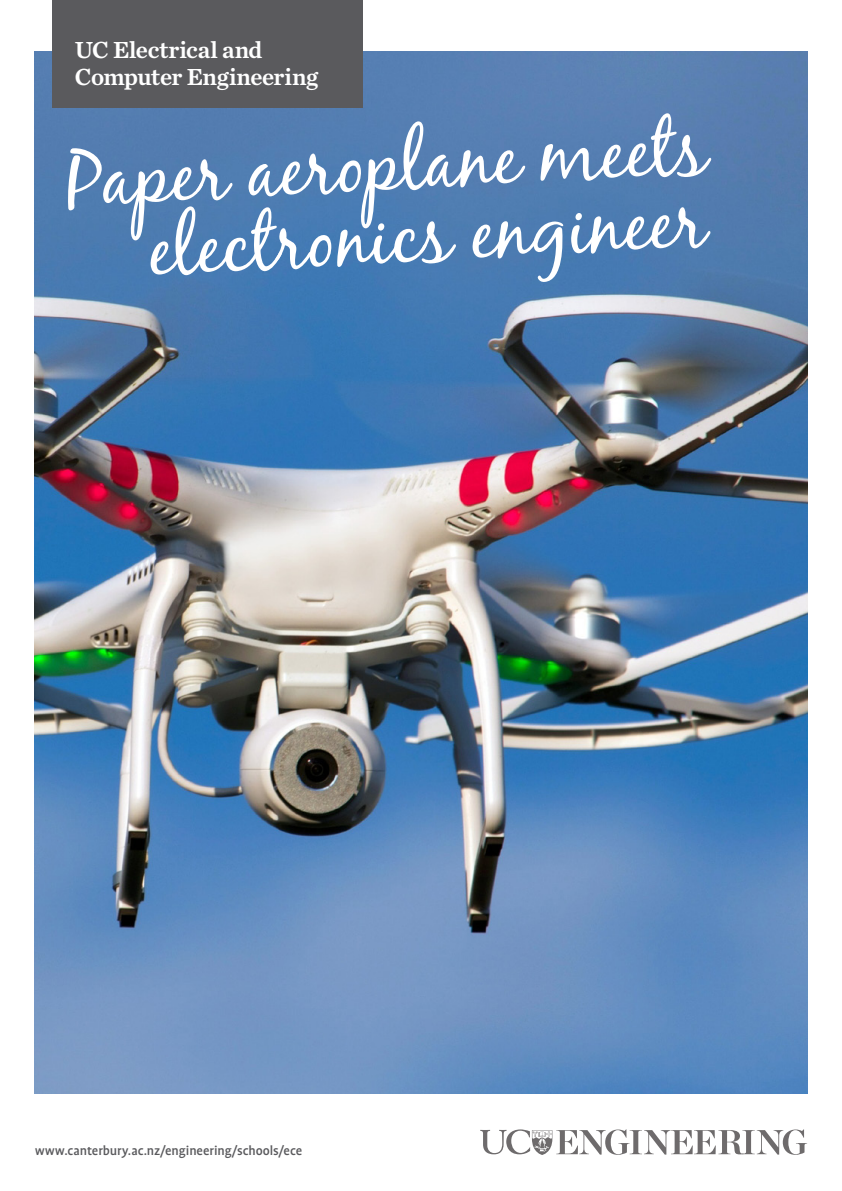
<style>
.page{position:relative;width:842px;height:1191px;background:#fff}
.page>*{position:absolute;margin:0;border:0;box-sizing:border-box;transform-origin:0 0}
.heading{font:78.6px/72.9px "Black Jack";color:#fff;text-align:right}
.t1{font:24.3px/27.2px "Chronicle Text G4 Semi";letter-spacing:-.015em;color:#fff}
.t2{font:500 14.3px "Profile Pro";letter-spacing:-.005em;color:#5a5a5d}
</style>
<div class="page">
<img style="left:35px;top:51px;width:772px;height:1042px">
<svg style="left:480px;top:1129px;width:327px;height:26px"></svg>
<div style="left:52px;top:0;width:311px;height:108px;background:#5a5a5d"></div>
<p class="t1" style="left:75px;top:36px;width:245px">UC Electrical and<br>Computer Engineering</p>
<p class="heading" style="left:65px;top:142px;width:642px;rotate:-3deg">Paper aeroplane meets electronics engineer</p>
<p class="t2" style="left:35px;top:1142px;width:269px">www.canterbury.ac.nz/engineering/schools/ece</p>
</div>
